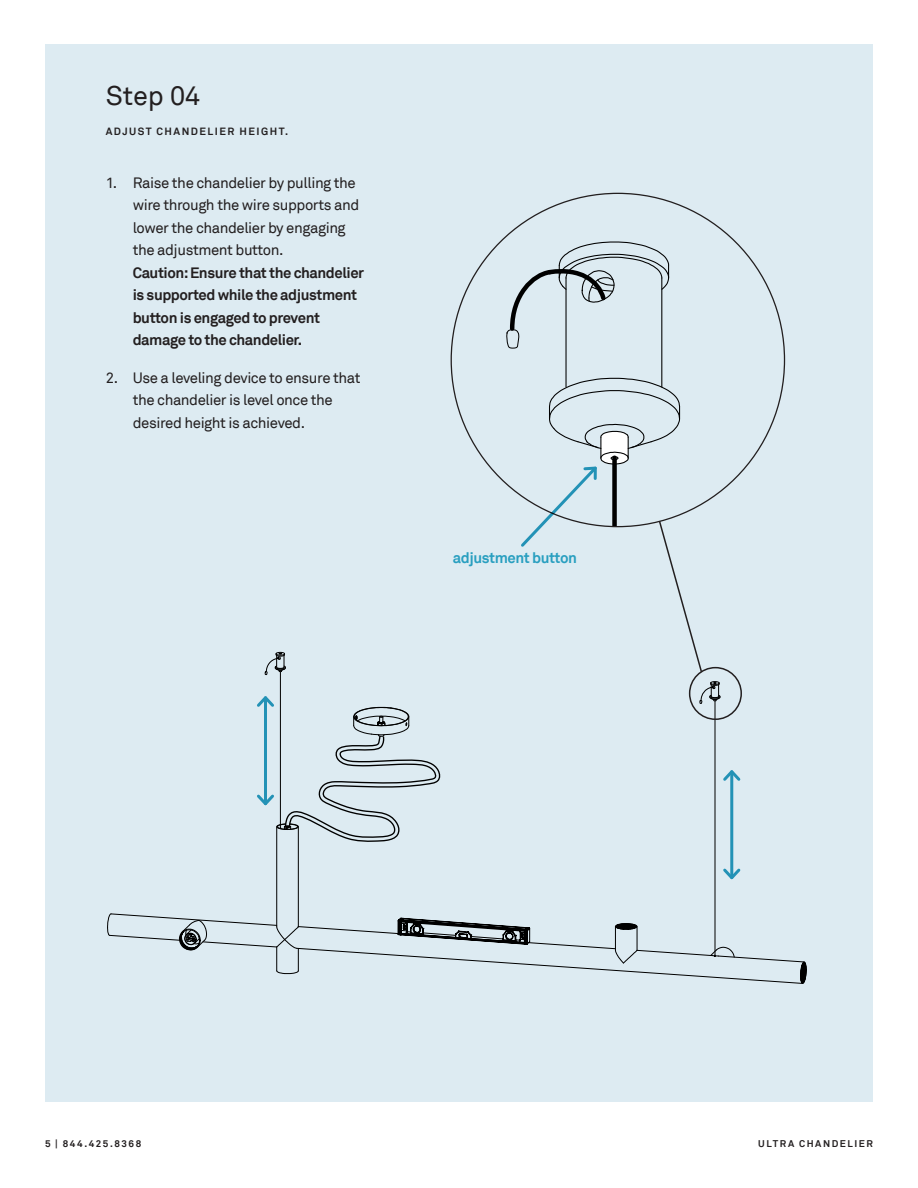
<style>
.page{position:relative;width:918px;height:1188px;background:#fff}
.page>*{position:absolute;margin:0;border:0;box-sizing:border-box;transform-origin:0 0}
.t1{font:27px "Akkurat";color:#231f20}
.t2{font:15px/22.5px "Akkurat";letter-spacing:-.03em;color:#231f20}
.t3{font:700 15px/22.5px "Akkurat";letter-spacing:-.03em;color:#231f20}
.t4{font:700 15px "Akkurat";letter-spacing:-.03em;color:#299fc0}
.t5{font:700 10.5px "Akkurat";letter-spacing:.14em;color:#231f20}
.t6{font:700 9.75px "Akkurat";letter-spacing:.16em;color:#231f20}
</style>
<div class="page">
<div style="left:45px;top:44px;width:828px;height:1058px;background:#ddebf2"></div>
<hr style="left:280px;top:672px;width:1px;height:156px;background:#000">
<hr style="left:715px;top:701px;width:1px;height:254px;background:#000">
<svg style="left:265px;top:651px;width:21px;height:24px"></svg>
<svg style="left:699px;top:681px;width:22px;height:28px"></svg>
<hr style="left:298px;top:827px;width:1px;height:100px;background:#000">
<hr style="left:276px;top:827px;width:1px;height:100px;background:#000">
<svg style="left:107px;top:913px;width:700px;height:71px"></svg>
<hr style="left:661px;top:278px;width:1px;height:109px;background:#000">
<hr style="left:565px;top:278px;width:2px;height:109px;background:#000">
<svg style="left:506px;top:241px;width:164px;height:108px"></svg>
<div style="left:689px;top:667px;width:53px;height:53px;border:2px solid #231f20;border-radius:50%"></div>
<svg style="left:519px;top:377px;width:184px;height:297px"></svg>
<svg style="left:257px;top:694px;width:184px;height:149px"></svg>
<hr style="left:730px;top:772px;width:3px;height:106px;background:#299fc0">
<svg style="left:723px;top:866px;width:18px;height:14px"></svg>
<svg style="left:723px;top:770px;width:18px;height:14px"></svg>
<h1 class="t1" style="left:106px;top:80px;width:96px">Step 04</h1>
<p class="t5" style="left:106px;top:125px;width:184px">ADJUST CHANDELIER HEIGHT.</p>
<p class="t2" style="left:133px;top:171px;width:228px;text-indent:-27px">1. Raise the chandelier by pulling the wire through the wire supports and lower the chandelier by engaging the adjustment button.</p>
<p class="t3" style="left:133px;top:261px;width:233px">Caution: Ensure that the chandelier is supported while the adjustment button is engaged to prevent damage to the chandelier.</p>
<p class="t2" style="left:133px;top:366px;width:229px;text-indent:-27px">2. Use a leveling device to ensure that the chandelier is level once the desired height is achieved.</p>
<p class="t4" style="left:453px;top:548px;width:126px">adjustment button</p>
<p class="t6" style="left:45px;top:1138px;width:98px">5 | 844.425.8368</p>
<p class="t6" style="left:758px;top:1138px;width:116px">ULTRA CHANDELIER</p>
</div>
